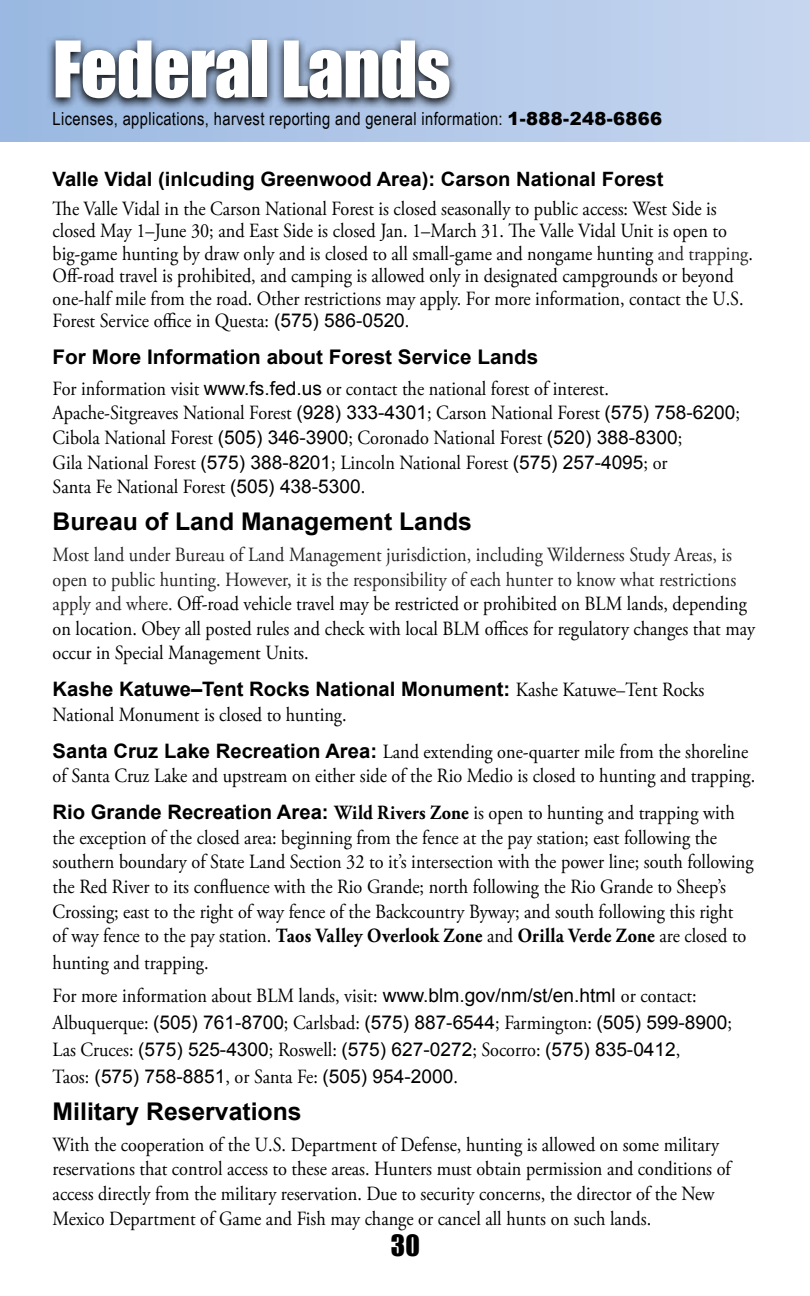
<style>
.page{position:relative;width:810px;height:1296px;background:#fff}
.page>*{position:absolute;margin:0;border:0;box-sizing:border-box;transform-origin:0 0}
.t1{font:72px "Impact";letter-spacing:-.01em;color:#fff}
.t2{font:27px "Impact";color:#000}
.t3{font:700 24.3px "Arial";color:#000}
.t4{font:20.25px/24.5px "Adobe Garamond Pro";color:#000;scale:.9 1}
.t5{font:700 20.25px "Arial";color:#000}
.t6{font:700 20.03px "Arial";color:#000}
.t7{font:700 19.8px "Arial";color:#000}
.t8{font:19.12px/26.8px "Arial";color:#000}
.t9{font:18px "Arial Narrow";letter-spacing:.02em;color:#000}
.s1{font-family:"Arial";font-weight:900}
.s2{color:#272324}
.s3{font-family:"Arial";font-size:19.12px}
.s4{font-family:"Adobe Garamond Pro";font-weight:400;font-size:20.25px}
.s5{font-family:"Arial";font-weight:700;font-size:20.03px}
.s6{font-weight:700}
.s7{font-family:"Adobe Garamond Pro";font-size:20.25px}
</style>
<div class="page">
<div style="left:0;top:0;width:810px;height:142px;background:linear-gradient(to right,#9bb8e1,#c7d6f0)"></div>
<svg style="left:46px;top:36px;width:413px;height:75px;background:#59677a"></svg>
<hr style="left:809px;top:0;width:1px;height:142px;background:#c7d6ef">
<h1 class="t1" style="left:53px;top:13px;width:400px">Federal Lands</h1>
<p class="t9" style="left:53px;top:106px;width:611px">Licenses, applications, harvest reporting and general information: <span class="s1">1-888-248-6866</span></p>
<p class="t7" style="left:53px;top:166px;width:612px">Valle Vidal (inlcuding Greenwood Area): Carson National Forest</p>
<p class="t4" style="left:53px;top:198px;width:780px;line-height:22.3px">The Valle Vidal in the Carson National Forest is closed seasonally to public access: West Side is closed May 1–June 30; and East Side is closed Jan. 1–March 31. The Valle Vidal Unit is open to big-game hunting by draw only and is closed to all small-game and nongame hunting <span class="s2">and trapping</span>.<br>Off-road travel is prohibited, and camping is allowed only in designated campgrounds or beyond one-half mile from the road. Other restrictions may apply. For more information, contact the U.S.<br>Forest Service office in Questa: <span class="s3">(575) 586-0520</span>.</p>
<p class="t5" style="left:53px;top:343px;width:487px">For More Information about Forest Service Lands</p>
<p class="t4" style="left:53px;top:377px;width:765px">For information visit <span class="s3">www. fs. fed. us</span> or contact the national forest of interest.<br>Apache-Sitgreaves National Forest <span class="s3">(928) 333-4301</span>; Carson National Forest <span class="s3">(575) 758-6200</span>; Cibola National Forest <span class="s3">(505) 346-3900</span>; Coronado National Forest <span class="s3">(520) 388-8300</span>;<br>Gila National Forest <span class="s3">(575) 388-8201</span>; Lincoln National Forest <span class="s3">(575) 257-4095</span>; or<br>Santa Fe National Forest <span class="s3">(505) 438-5300</span>.</p>
<p class="t3" style="left:53px;top:505px;width:421px">Bureau of Land Management Lands</p>
<p class="t4" style="left:53px;top:543px;width:782px"><span class="s2">Most land under Bureau of Land Management jurisdiction, including Wilderness Study Areas, is open to public hunting. However, it is the responsibility of each hunter to know what restrictions apply and where.</span> Off-road vehicle travel may be restricted or prohibited on BLM lands, depending on location. Obey all posted rules and check with local BLM offices for regulatory changes that may occur in Special Management Units.</p>
<p class="t6" style="left:53px;top:676px;width:653px">Kashe Katuwe–Tent Rocks National Monument: <span class="s4">Kashe Katuwe–Tent Rocks</span></p>
<p class="t4" style="left:53px;top:697px;width:775px;line-height:36.9px">National Monument is closed to hunting.<br><span class="s5">Santa Cruz Lake Recreation Area:</span> Land extending one-quarter mile from the shoreline</p>
<p class="t4" style="left:53px;top:758px;width:782px;line-height:36.9px">of Santa Cruz Lake and upstream on either side of the Rio Medio is closed to hunting and trapping.<br><span class="s5">Rio Grande Recreation Area:</span> <span class="s6">Wild Rivers Zone</span> is open to hunting and trapping with</p>
<p class="t4" style="left:53px;top:826px;width:780px">the exception of the closed area: beginning from the fence at the pay station; east following the southern boundary of State Land Section 32 to it’s intersection with the power line; south following the Red River to its confluence with the Rio Grande; north following the Rio Grande to Sheep’s Crossing; east to the right of way fence of the Backcountry Byway; and south following this right<br>of way fence to the pay station. <span class="s6">Taos Valley Overlook Zone</span> and <span class="s6">Orilla Verde Zone</span> are closed to</p>
<p class="t4" style="left:53px;top:946px;width:717px;line-height:33.5px">hunting and trapping.<br>For more information about BLM lands, visit: <span class="s3">www. blm. gov/nm/st/en. html</span> or contact:</p>
<p class="t8" style="left:53px;top:1009px;width:681px"><span class="s7">Albuquerque:</span> (505) 761-8700<span class="s7">; Carlsbad:</span> (575) 887-6544<span class="s7">; Farmington:</span> (505) 599-8900<span class="s7">;<br>Las Cruces:</span> (575) 525-4300<span class="s7">; Roswell:</span> (575) 627-0272<span class="s7">; Socorro:</span> (575) 835-0412<span class="s7">,<br>Taos:</span> (575) 758-8851<span class="s7">, or Santa Fe:</span> (505) 954-2000<span class="s7">.</span></p>
<p class="t3" style="left:53px;top:1095px;width:250px">Military Reservations</p>
<p class="t4" style="left:53px;top:1133px;width:755px">With the cooperation of the U.S. Department of Defense, hunting is allowed on some military reservations that control access to these areas. Hunters must obtain permission and conditions of access directly from the military reservation. Due to security concerns, the director of the New Mexico Department of Game and Fish may change or cancel all hunts on such lands.</p>
<h2 class="t2" style="left:391px;top:1224px;width:31px">30</h2>
</div>
